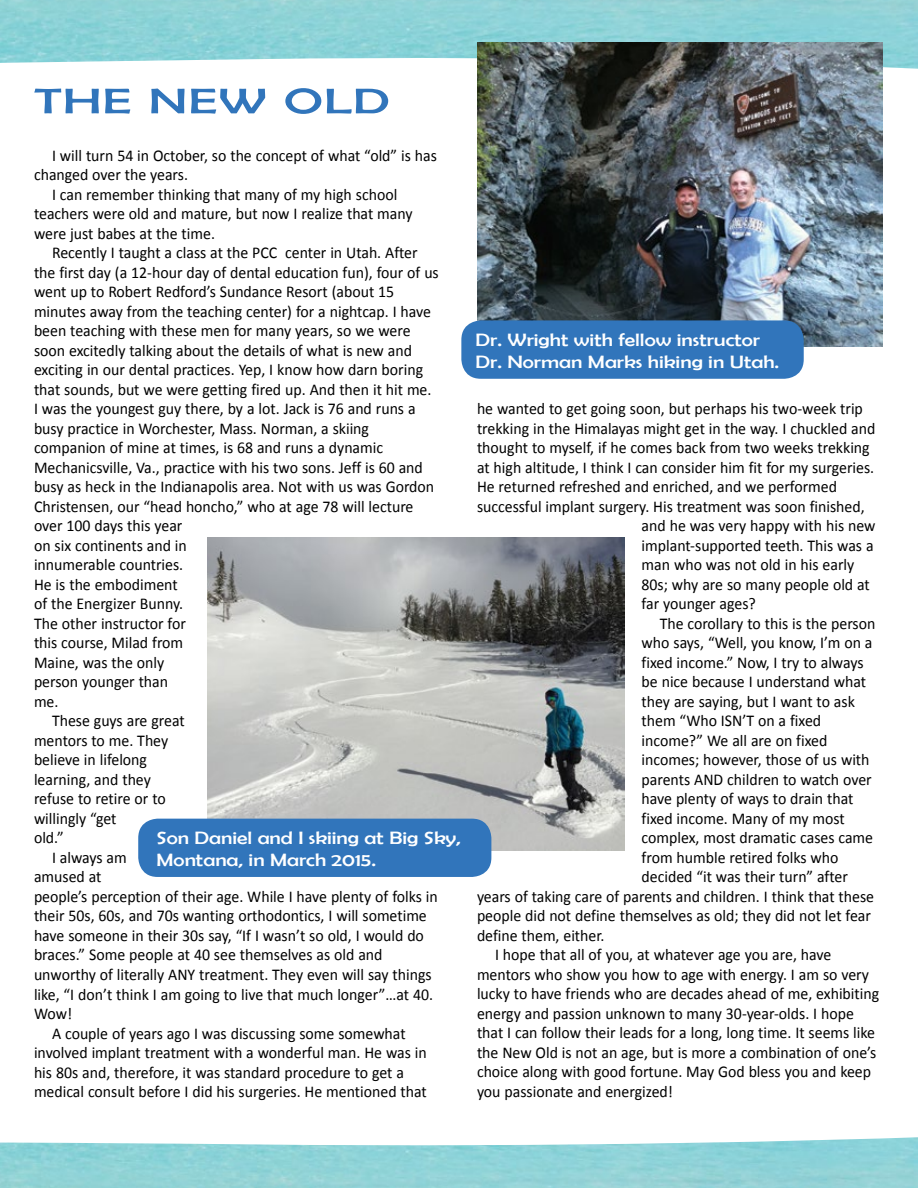
<style>
.page{position:relative;width:918px;height:1188px;background:#fff}
.page>*{position:absolute;margin:0;border:0;box-sizing:border-box;transform-origin:0 0}
.t1{font:36px "Berlin Sans FB";letter-spacing:.02em;color:#3175bb;scale:1.5 1}
.t2{font:18px/21.6px "Berlin Sans FB";color:#fff;scale:1.2 1}
.t3{font:16.5px "Calibri";color:#000;scale:.96 1}
</style>
<div class="page">
<img style="left:477px;top:42px;width:406px;height:304px">
<img style="left:207px;top:537px;width:417px;height:313px">
<div style="left:138px;top:819px;width:353px;height:58px;background:#3175bb;border-radius:19px"></div>
<div style="left:461px;top:320px;width:343px;height:59px;background:#3175bb;border-radius:19px"></div>
<h1 class="t1" style="left:34px;top:81px;width:239px">THE NEW OLD</h1>
<p class="t3" style="left:52px;top:144px;width:402px">I will turn 54 in October, so the concept of what “old” is has</p>
<p class="t3" style="left:34px;top:163px;width:162px">changed over the years.</p>
<p class="t3" style="left:52px;top:183px;width:361px">I can remember thinking that many of my high school</p>
<p class="t3" style="left:34px;top:202px;width:396px">teachers were old and mature, but now I realize that many</p>
<p class="t3" style="left:34px;top:222px;width:190px">were just babes at the time.</p>
<p class="t3" style="left:52px;top:241px;width:382px">Recently I taught a class at the PCC center in Utah. After</p>
<p class="t3" style="left:34px;top:261px;width:423px">the first day (a 12-hour day of dental education fun), four of us</p>
<p class="t3" style="left:34px;top:280px;width:377px">went up to Robert Redford’s Sundance Resort (about 15</p>
<p class="t3" style="left:34px;top:300px;width:415px">minutes away from the teaching center) for a nightcap. I have</p>
<p class="t3" style="left:34px;top:319px;width:394px">been teaching with these men for many years, so we were</p>
<p class="t3" style="left:34px;top:339px;width:395px">soon excitedly talking about the details of what is new and</p>
<p class="t3" style="left:34px;top:358px;width:407px">exciting in our dental practices. Yep, I know how darn boring</p>
<p class="t3" style="left:34px;top:378px;width:416px">that sounds, but we were getting fired up. And then it hit me.</p>
<p class="t3" style="left:34px;top:397px;width:399px">I was the youngest guy there, by a lot. Jack is 76 and runs a</p>
<p class="t3" style="left:34px;top:417px;width:351px">busy practice in Worchester, Mass. Norman, a skiing</p>
<p class="t3" style="left:34px;top:436px;width:365px">companion of mine at times, is 68 and runs a dynamic</p>
<p class="t3" style="left:34px;top:456px;width:407px">Mechanicsville, Va., practice with his two sons. Jeff is 60 and</p>
<p class="t3" style="left:34px;top:475px;width:418px">busy as heck in the Indianapolis area. Not with us was Gordon</p>
<p class="t3" style="left:34px;top:495px;width:397px">Christensen, our “head honcho,” who at age 78 will lecture</p>
<p class="t3" style="left:34px;top:515px;width:156px">over 100 days this year</p>
<p class="t3" style="left:34px;top:534px;width:161px">on six continents and in</p>
<p class="t3" style="left:34px;top:554px;width:157px">innumerable countries.</p>
<p class="t3" style="left:34px;top:573px;width:151px">He is the embodiment</p>
<p class="t3" style="left:34px;top:593px;width:157px">of the Energizer Bunny.</p>
<p class="t3" style="left:34px;top:612px;width:160px">The other instructor for</p>
<p class="t3" style="left:34px;top:632px;width:157px">this course, Milad from</p>
<p class="t3" style="left:34px;top:651px;width:137px">Maine, was the only</p>
<p class="t3" style="left:34px;top:671px;width:141px">person younger than</p>
<p class="t3" style="left:34px;top:690px;width:27px">me.</p>
<p class="t3" style="left:52px;top:710px;width:140px">These guys are great</p>
<p class="t3" style="left:34px;top:729px;width:141px">mentors to me. They</p>
<p class="t3" style="left:34px;top:749px;width:119px">believe in lifelong</p>
<p class="t3" style="left:34px;top:768px;width:123px">learning, and they</p>
<p class="t3" style="left:34px;top:788px;width:139px">refuse to retire or to</p>
<p class="t3" style="left:34px;top:807px;width:88px">willingly “get</p>
<p class="t3" style="left:34px;top:827px;width:32px">old.”</p>
<p class="t3" style="left:52px;top:846px;width:79px">I always am</p>
<p class="t3" style="left:34px;top:866px;width:72px">amused at</p>
<p class="t3" style="left:34px;top:885px;width:422px">people’s perception of their age. While I have plenty of folks in</p>
<p class="t3" style="left:34px;top:905px;width:411px">their 50s, 60s, and 70s wanting orthodontics, I will sometime</p>
<p class="t3" style="left:34px;top:924px;width:408px">have someone in their 30s say, “If I wasn’t so old, I would do</p>
<p class="t3" style="left:34px;top:944px;width:365px">braces.” Some people at 40 see themselves as old and</p>
<p class="t3" style="left:34px;top:963px;width:416px">unworthy of literally ANY treatment. They even will say things</p>
<p class="t3" style="left:34px;top:983px;width:417px">like, “I don’t think I am going to live that much longer”…at 40.</p>
<p class="t3" style="left:34px;top:1002px;width:41px">Wow!</p>
<p class="t3" style="left:52px;top:1022px;width:370px">A couple of years ago I was discussing some somewhat</p>
<p class="t3" style="left:34px;top:1041px;width:411px">involved implant treatment with a wonderful man. He was in</p>
<p class="t3" style="left:34px;top:1061px;width:387px">his 80s and, therefore, it was standard procedure to get a</p>
<p class="t3" style="left:34px;top:1080px;width:411px">medical consult before I did his surgeries. He mentioned that</p>
<p class="t2" style="left:157px;top:827px;width:255px">Son Daniel and I skiing at Big Sky,<br>Montana, in March 2015.</p>
<p class="t2" style="left:476px;top:329px;width:255px">Dr. Wright with fellow instructor<br>Dr. Norman Marks hiking in Utah.</p>
<p class="t3" style="left:477px;top:397px;width:404px">he wanted to get going soon, but perhaps his two-week trip</p>
<p class="t3" style="left:477px;top:417px;width:417px">trekking in the Himalayas might get in the way. I chuckled and</p>
<p class="t3" style="left:477px;top:436px;width:411px">thought to myself, if he comes back from two weeks trekking</p>
<p class="t3" style="left:477px;top:456px;width:415px">at high altitude, I think I can consider him fit for my surgeries.</p>
<p class="t3" style="left:477px;top:475px;width:377px">He returned refreshed and enriched, and we performed</p>
<p class="t3" style="left:477px;top:495px;width:405px">successful implant surgery. His treatment was soon finished,</p>
<p class="t3" style="left:642px;top:514px;width:245px">and he was very happy with his new</p>
<p class="t3" style="left:642px;top:534px;width:243px">implant-supported teeth. This was a</p>
<p class="t3" style="left:642px;top:553px;width:223px">man who was not old in his early</p>
<p class="t3" style="left:642px;top:573px;width:239px">80s; why are so many people old at</p>
<p class="t3" style="left:642px;top:592px;width:121px">far younger ages?</p>
<p class="t3" style="left:660px;top:612px;width:226px">The corollary to this is the person</p>
<p class="t3" style="left:642px;top:631px;width:242px">who says, “Well, you know, I’m on a</p>
<p class="t3" style="left:642px;top:651px;width:233px">fixed income.” Now, I try to always</p>
<p class="t3" style="left:642px;top:670px;width:235px">be nice because I understand what</p>
<p class="t3" style="left:642px;top:690px;width:224px">they are saying, but I want to ask</p>
<p class="t3" style="left:642px;top:709px;width:189px">them “Who ISN’T on a fixed</p>
<p class="t3" style="left:642px;top:729px;width:195px">income?” We all are on fixed</p>
<p class="t3" style="left:642px;top:748px;width:239px">incomes; however, those of us with</p>
<p class="t3" style="left:642px;top:768px;width:241px">parents AND children to watch over</p>
<p class="t3" style="left:642px;top:787px;width:222px">have plenty of ways to drain that</p>
<p class="t3" style="left:642px;top:807px;width:213px">fixed income. Many of my most</p>
<p class="t3" style="left:642px;top:826px;width:243px">complex, most dramatic cases came</p>
<p class="t3" style="left:642px;top:846px;width:207px">from humble retired folks who</p>
<p class="t3" style="left:642px;top:865px;width:216px">decided “it was their turn” after</p>
<p class="t3" style="left:477px;top:885px;width:415px">years of taking care of parents and children. I think that these</p>
<p class="t3" style="left:477px;top:904px;width:412px">people did not define themselves as old; they did not let fear</p>
<p class="t3" style="left:477px;top:924px;width:134px">define them, either.</p>
<p class="t3" style="left:495px;top:943px;width:352px">I hope that all of you, at whatever age you are, have</p>
<p class="t3" style="left:477px;top:963px;width:410px">mentors who show you how to age with energy. I am so very</p>
<p class="t3" style="left:477px;top:982px;width:420px">lucky to have friends who are decades ahead of me, exhibiting</p>
<p class="t3" style="left:477px;top:1002px;width:394px">energy and passion unknown to many 30-year-olds. I hope</p>
<p class="t3" style="left:477px;top:1021px;width:416px">that I can follow their leads for a long, long time. It seems like</p>
<p class="t3" style="left:477px;top:1041px;width:418px">the New Old is not an age, but is more a combination of one’s</p>
<p class="t3" style="left:477px;top:1060px;width:412px">choice along with good fortune. May God bless you and keep</p>
<p class="t3" style="left:477px;top:1080px;width:206px">you passionate and energized!</p>
</div>
